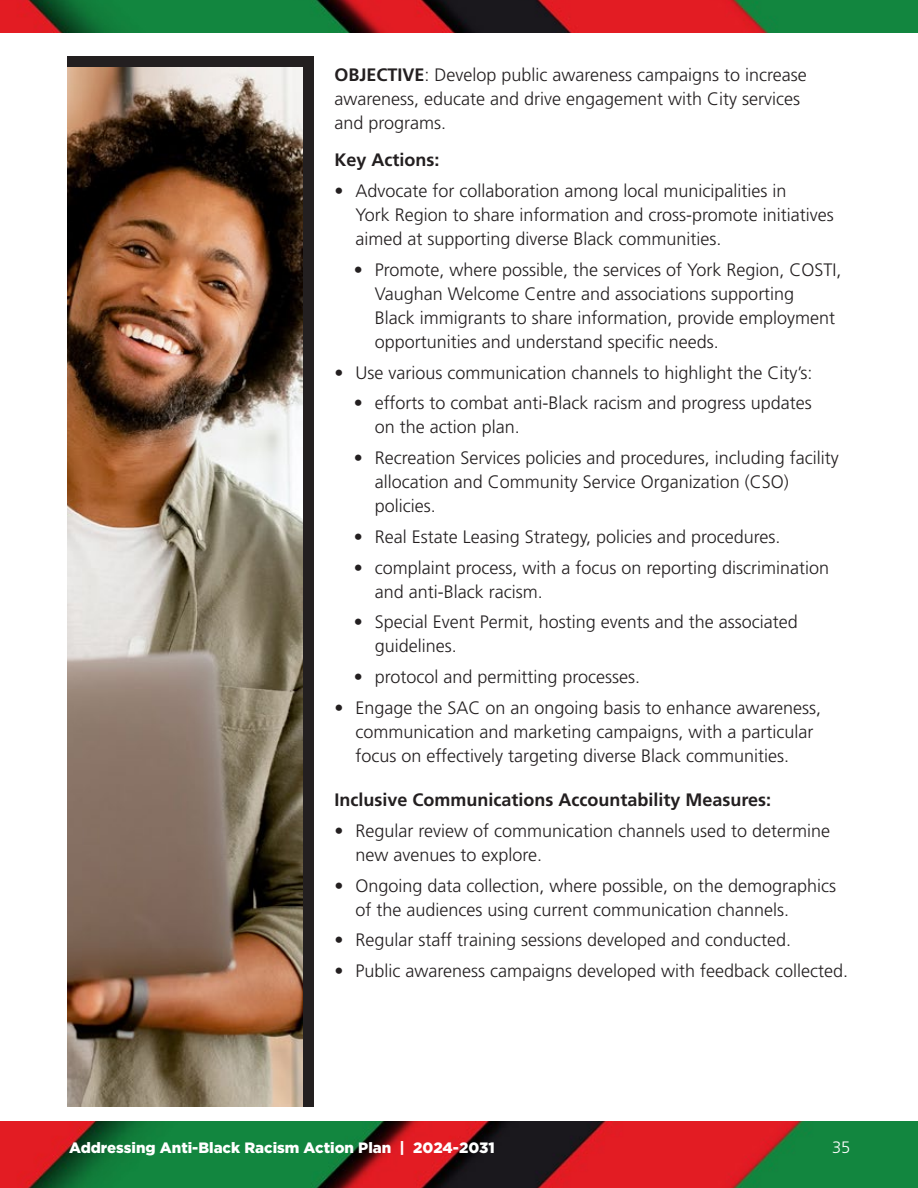
<style>
.page{position:relative;width:918px;height:1188px;background:#fff}
.page>*{position:absolute;margin:0;border:0;box-sizing:border-box;transform-origin:0 0}
.t1{font:300 18px/24px "Frutiger LT Std";color:#231f20}
.t2{font:700 18px "Frutiger LT Std";color:#231f20}
.t3{font:300 16.5px "Frutiger LT Std";color:#fff}
.t4{font:900 15px "Gotham";color:#fff}
.s1{font-weight:700}
</style>
<div class="page">
<img style="left:0;top:1121px;width:918px;height:67px">
<img style="left:0;top:0;width:918px;height:32px">
<div style="left:68px;top:56px;width:246px;height:1051px;background:#231f20"></div>
<img style="left:68px;top:68px;width:234px;height:1039px">
<p class="t1" style="left:334px;top:63px;width:474px"><span class="s1">OBJECTIVE</span>: Develop public awareness campaigns to increase awareness, educate and drive engagement with City services and programs.</p>
<h4 class="t2" style="left:334px;top:150px;width:107px">Key Actions:</h4>
<p class="t1" style="left:355px;top:179px;width:480px;text-indent:-21px">• Advocate for collaboration among local municipalities in<br>York Region to share information and cross-promote initiatives aimed at supporting diverse Black communities.</p>
<p class="t1" style="left:375px;top:258px;width:468px;text-indent:-21px">• Promote, where possible, the services of York Region, COSTI, Vaughan Welcome Centre and associations supporting<br>Black immigrants to share information, provide employment opportunities and understand specifc needs.</p>
<p class="t1" style="left:334px;top:361px;width:480px">• Use various communication channels to highlight the City’s:</p>
<p class="t1" style="left:375px;top:391px;width:439px;text-indent:-21px">• efforts to combat anti-Black racism and progress updates on the action plan.</p>
<p class="t1" style="left:375px;top:446px;width:466px;text-indent:-21px">• Recreation Services policies and procedures, including facility allocation and Community Service Organization (CSO) policies.</p>
<p class="t1" style="left:354px;top:525px;width:428px">• Real Estate Leasing Strategy, policies and procedures.</p>
<p class="t1" style="left:375px;top:556px;width:456px;text-indent:-21px">• complaint process, with a focus on reporting discrimination and anti-Black racism.</p>
<p class="t1" style="left:375px;top:610px;width:425px;text-indent:-21px">• Special Event Permit, hosting events and the associated guidelines.</p>
<p class="t1" style="left:354px;top:665px;width:288px">• protocol and permitting processes.</p>
<p class="t1" style="left:355px;top:696px;width:467px;text-indent:-21px">• Engage the SAC on an ongoing basis to enhance awareness, communication and marketing campaigns, with a particular focus on effectively targeting diverse Black communities.</p>
<h4 class="t2" style="left:334px;top:789px;width:438px">Inclusive Communications Accountability Measures:</h4>
<p class="t1" style="left:355px;top:819px;width:476px;text-indent:-21px">• Regular review of communication channels used to determine new avenues to explore.</p>
<p class="t1" style="left:355px;top:874px;width:482px;text-indent:-21px">• Ongoing data collection, where possible, on the demographics of the audiences using current communication channels.</p>
<p class="t1" style="left:334px;top:928px;width:458px">• Regular staff training sessions developed and conducted.</p>
<p class="t1" style="left:334px;top:959px;width:515px">• Public awareness campaigns developed with feedback collected.</p>
<p class="t4" style="left:69px;top:1138px;width:427px">Addressing Anti-Black Racism Action Plan | 2024-2031</p>
<p class="t3" style="left:832px;top:1138px;width:20px">35</p>
</div>
